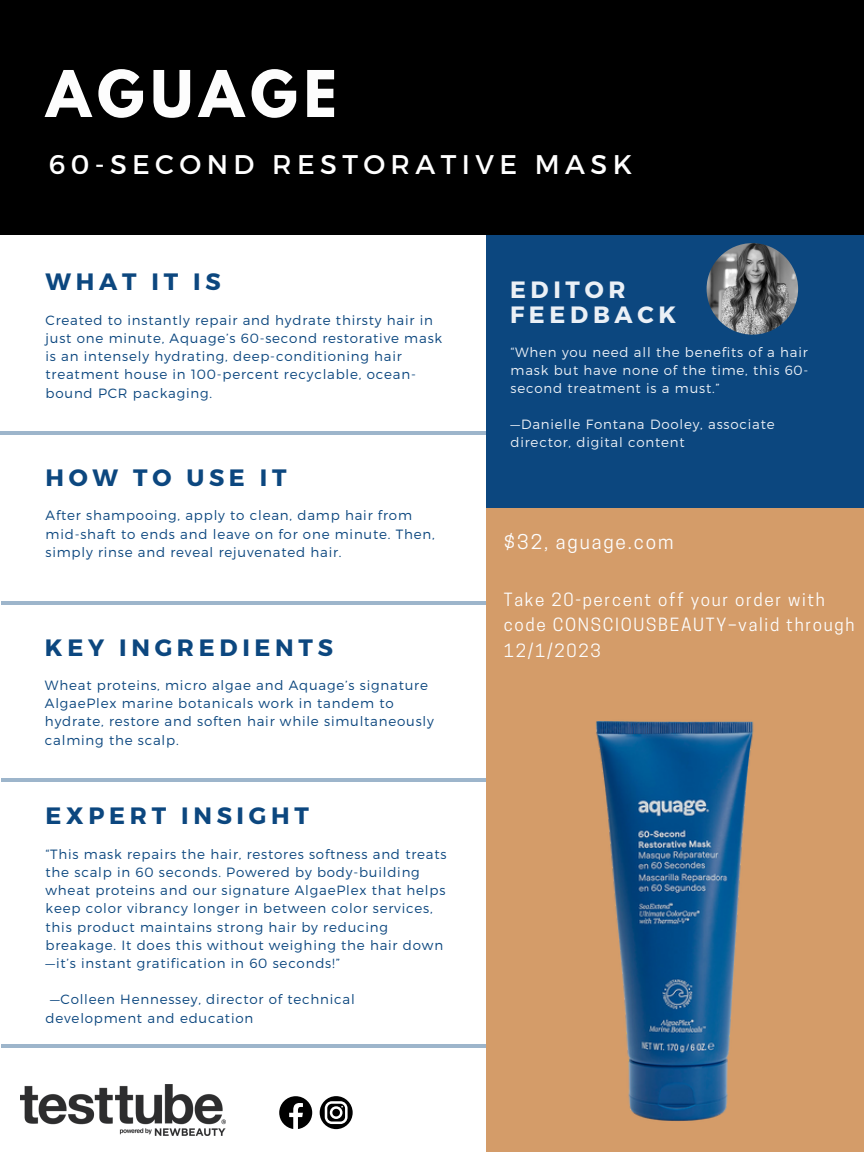
<style>
.page{position:relative;width:864px;height:1152px;background:#fff}
.page>*{position:absolute;margin:0;border:0;box-sizing:border-box;transform-origin:0 0}
.t1{font:700 57px "League Spartan";letter-spacing:.11em;color:#fdfdfd}
.t2{font:27px "Montserrat";letter-spacing:.2em;color:#fff}
.t3{font:700 23.6px "Montserrat";letter-spacing:.2em;color:#0c477f}
.t4{font:700 23.6px "Montserrat";letter-spacing:.2em;color:#ebf0f6}
.t5{font:19.2px "Cooper Hewitt";letter-spacing:.1em;color:#fdfdfd}
.t6{font:17.2px/25.6px "Cooper Hewitt";letter-spacing:.1em;color:#fdfdfd}
.t7{font:300 13.4px/18.2px "Montserrat";letter-spacing:.06em;color:#0c477f}
.t8{font:300 13.4px/17.8px "Montserrat";letter-spacing:.06em;color:#ebf0f6;text-align:justify}
</style>
<div class="page">
<hr style="left:0;top:431px;width:503px;height:3px;background:#0c477f">
<hr style="left:1px;top:601px;width:505px;height:3px;background:#0c477f">
<hr style="left:1px;top:779px;width:505px;height:3px;background:#0c477f">
<hr style="left:1px;top:1044px;width:505px;height:3px;background:#0c477f">
<div style="left:487px;top:171px;width:377px;height:337px;background:#0c477f"></div>
<div style="left:0;top:0;width:864px;height:235px;background:#000"></div>
<img style="left:707px;top:243px;width:91px;height:92px;border-radius:50%">
<img style="left:20px;top:1085px;width:206px;height:51px">
<svg style="left:279px;top:1096px;width:33px;height:33px"></svg>
<svg style="left:320px;top:1096px;width:33px;height:33px"></svg>
<div style="left:487px;top:508px;width:377px;height:643px;background:#d49c69"></div>
<img style="left:596px;top:721px;width:158px;height:400px">
<p class="t1" style="left:46px;top:66px;width:292px">AGUAGE</p>
<p class="t2" style="left:49px;top:147px;width:585px">60-SECOND RESTORATIVE MASK</p>
<p class="t3" style="left:46px;top:267px;width:177px">WHAT IT IS</p>
<p class="t7" style="left:46px;top:310px;width:398px">Created to instantly repair and hydrate thirsty hair in just one minute, Aquage’s 60-second restorative mask is an intensely hydrating, deep-conditioning hair treatment house in 100-percent recyclable, ocean&shy;bound PCR packaging.</p>
<p class="t3" style="left:46px;top:462px;width:243px">HOW TO USE IT</p>
<p class="t7" style="left:46px;top:506px;width:391px">After shampooing, apply to clean, damp hair from mid-shaft to ends and leave on for one minute. Then, simply rinse and reveal rejuvenated hair.</p>
<p class="t3" style="left:45px;top:632px;width:290px">KEY INGREDIENTS</p>
<p class="t7" style="left:45px;top:675px;width:390px">Wheat proteins, micro algae and Aquage’s signature AlgaePlex marine botanicals work in tandem to hydrate, restore and soften hair while simultaneously calming the scalp.</p>
<p class="t3" style="left:46px;top:801px;width:265px">EXPERT INSIGHT</p>
<p class="t7" style="left:46px;top:844px;width:402px">“This mask repairs the hair, restores softness and treats the scalp in 60 seconds. Powered by body-building wheat proteins and our signature AlgaePlex that helps keep color vibrancy longer in between color services, this product maintains strong hair by reducing breakage. It does this without weighing the hair down —it’s instant gratification in 60 seconds!”</p>
<p class="t7" style="left:46px;top:990px;width:311px;text-indent:4px">—Colleen Hennessey, director of technical development and education</p>
<p class="t4" style="left:510px;top:274px;width:117px">EDITOR</p>
<p class="t4" style="left:510px;top:300px;width:168px">FEEDBACK</p>
<p class="t8" style="left:511px;top:343px;width:299px">“When you need all the benefits of a hair mask but have none of the time, this 60- second treatment is a must.”</p>
<p class="t8" style="left:511px;top:414px;width:266px">—Danielle Fontana Dooley, associate director, digital content</p>
<p class="t5" style="left:504px;top:534px;width:171px">$32, aguage.com</p>
<p class="t6" style="left:504px;top:589px;width:352px">Take 20-percent off your order with code CONSCIOUSBEAUTY–valid through<br>12/1/2023</p>
</div>
